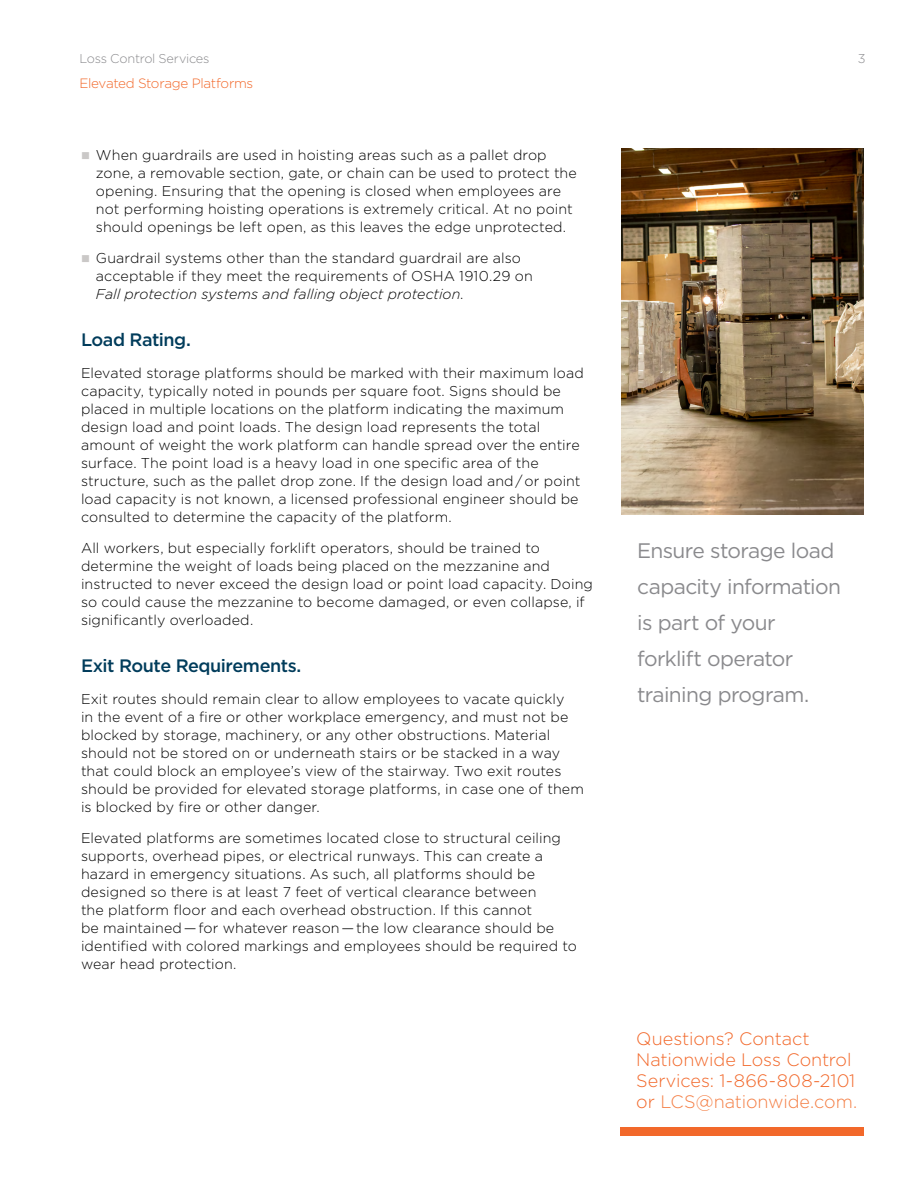
<style>
.page{position:relative;width:918px;height:1188px;background:#fff}
.page>*{position:absolute;margin:0;border:0;box-sizing:border-box;transform-origin:0 0}
.t1{font:21px/36px "Gotham";letter-spacing:-.03em;color:#8a8a8d}
.t2{font:300 18px/21px "Gotham";letter-spacing:-.005em;color:#f2682a}
.Subhead__Main{font:500 18px "Gotham";letter-spacing:-.025em;color:#013c5b}
.Body_Text{font:300 14.25px/18px "Gotham";letter-spacing:.005em;color:#000}
.t3{font:300 13.5px "Gotham";letter-spacing:-.025em;color:#f2682a}
.t4{font:300 12.75px "Gotham";letter-spacing:-.02em;color:#8a8a8d}
.s1{color:#cac8c7}
.s2{font-style:italic}
.s3{color:#f47e44}
</style>
<div class="page">
<div style="left:620px;top:1127px;width:243px;height:8px;background:#f2682a"></div>
<img style="left:621px;top:148px;width:243px;height:367px">
<p class="t4" style="left:80px;top:50px;width:131px">Loss Control Services</p>
<p class="t4" style="left:858px;top:50px;width:9px">3</p>
<p class="t3" style="left:80px;top:75px;width:175px">Elevated Storage Platforms</p>
<p class="Body_Text" style="left:96px;top:145px;width:482px;text-indent:-15px"><span class="s1">■</span> When guardrails are used in hoisting areas such as a pallet drop zone, a removable section, gate, or chain can be used to protect the opening. Ensuring that the opening is closed when employees are not performing hoisting operations is extremely critical. At no point should openings be left open, as this leaves the edge unprotected.</p>
<p class="Body_Text" style="left:96px;top:248px;width:439px;text-indent:-15px"><span class="s1">■</span> Guardrail systems other than the standard guardrail are also acceptable if they meet the requirements of OSHA 1910.29 on<br><span class="s2">Fall protection systems and falling object protection</span>.</p>
<p class="Subhead__Main" style="left:81px;top:328px;width:111px">Load Rating.</p>
<p class="Body_Text" style="left:81px;top:363px;width:505px">Elevated storage platforms should be marked with their maximum load capacity, typically noted in pounds per square foot. Signs should be placed in multiple locations on the platform indicating the maximum design load and point loads. The design load represents the total amount of weight the work platform can handle spread over the entire surface. The point load is a heavy load in one specific area of the structure, such as the pallet drop zone. If the design load and / or point load capacity is not known, a licensed professional engineer should be consulted to determine the capacity of the platform.</p>
<p class="Body_Text" style="left:81px;top:538px;width:514px">All workers, but especially forklift operators, should be trained to determine the weight of loads being placed on the mezzanine and instructed to never exceed the design load or point load capacity. Doing so could cause the mezzanine to become damaged, or even collapse, if significantly overloaded.</p>
<p class="Subhead__Main" style="left:81px;top:654px;width:222px">Exit Route Requirements.</p>
<p class="Body_Text" style="left:81px;top:689px;width:505px">Exit routes should remain clear to allow employees to vacate quickly<br>in the event of a fire or other workplace emergency, and must not be blocked by storage, machinery, or any other obstructions. Material should not be stored on or underneath stairs or be stacked in a way that could block an employee’s view of the stairway. Two exit routes should be provided for elevated storage platforms, in case one of them is blocked by fire or other danger.</p>
<p class="Body_Text" style="left:81px;top:828px;width:498px">Elevated platforms are sometimes located close to structural ceiling supports, overhead pipes, or electrical runways. This can create a hazard in emergency situations. As such, all platforms should be designed so there is at least 7 feet of vertical clearance between<br>the platform floor and each overhead obstruction. If this cannot<br>be maintained — for whatever reason — the low clearance should be identified with colored markings and employees should be required to wear head protection.</p>
<h1 class="t1" style="left:637px;top:532px;width:205px">Ensure storage load capacity information is part of your forklift operator training program.</h1>
<p class="t2" style="left:636px;top:1028px;width:222px">Questions? Contact<br>Nationwide Loss Control<br>Services: 1-866-808-2101 or <span class="s3">LCS@nationwide.com.</span></p>
</div>
